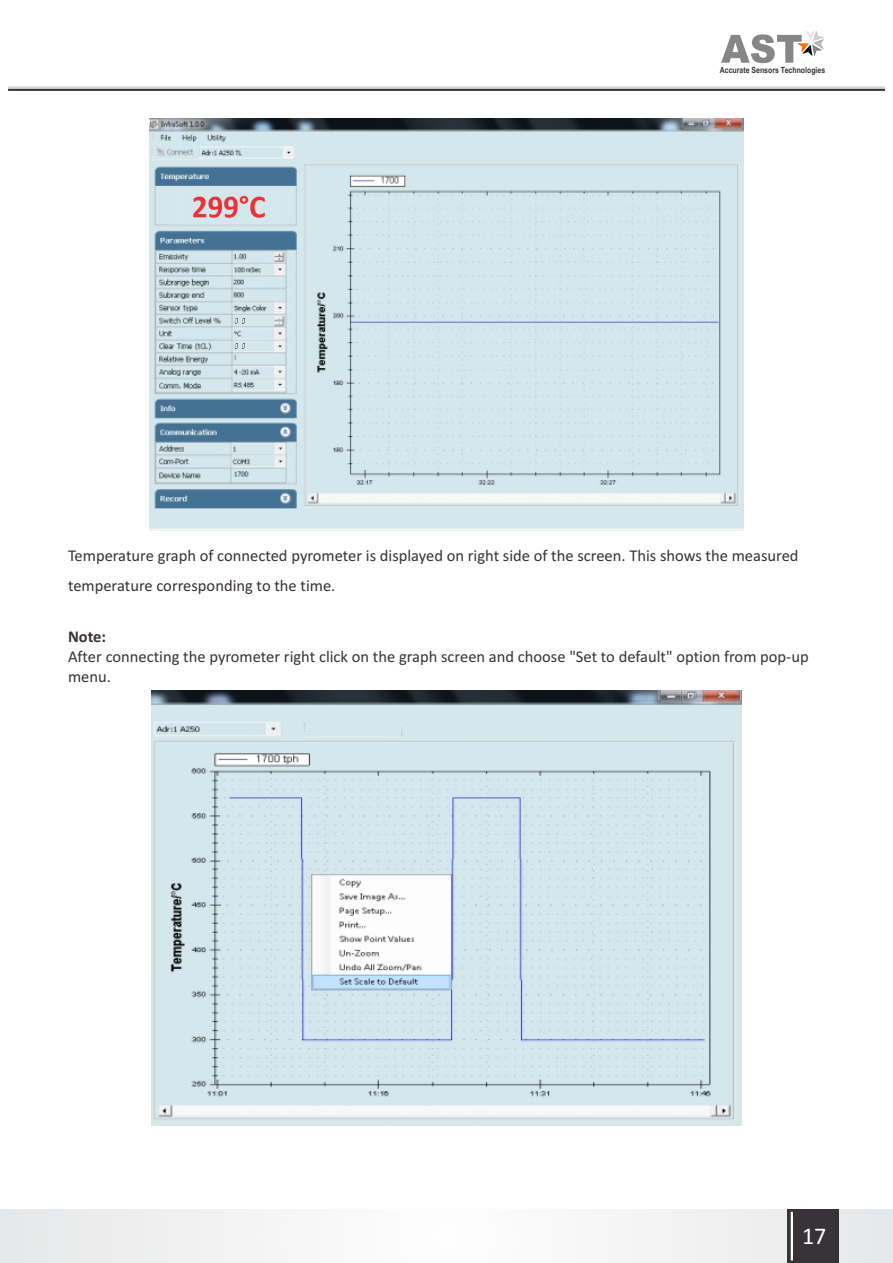
<style>
.page{position:relative;width:893px;height:1263px;background:#fff}
.page>*{position:absolute;margin:0;border:0;box-sizing:border-box;transform-origin:0 0}
.t1{font:24px "Calibri";color:#fff}
.t2{font:16.5px/20.1px "Calibri";color:#383336}
.t3{font:700 16.5px "Calibri";color:#383336}
.t4{font:700 8.55px "Arial Narrow";color:#383336}
</style>
<div class="page">
<hr style="left:8px;top:88px;width:877px;height:3px;background:#383336">
<hr style="left:8px;top:87px;width:877px;height:2px;background:#d1d4d6">
<svg style="left:721px;top:31px;width:103px;height:32px"></svg>
<div style="left:0;top:1209px;width:893px;height:54px;background:#f3f3f4"></div>
<div style="left:788px;top:1209px;width:51px;height:54px;background:#383336"></div>
<hr style="left:791px;top:1212px;width:2px;height:48px;background:#fff">
<img style="left:151px;top:691px;width:591px;height:434px">
<img style="left:150px;top:118px;width:593px;height:412px">
<svg style="left:174px;top:189px;width:109px;height:36px"></svg>
<img style="left:182px;top:192px;width:93px;height:30px">
<div style="left:234px;top:317px;width:16px;height:8px;background:#d4e8ed"></div>
<svg style="left:235px;top:318px;width:10px;height:5px"></svg>
<div style="left:234px;top:342px;width:30px;height:8px;background:#d4e8ed"></div>
<svg style="left:235px;top:343px;width:10px;height:5px"></svg>
<p class="t4" style="left:720px;top:66px;width:107px">Accurate Sensors Technologies</p>
<p class="t2" style="left:68px;top:542px;width:732px;line-height:30.2px">Temperature graph of connected pyrometer is displayed on right side of the screen. This shows the measured temperature corresponding to the time.</p>
<p class="t3" style="left:68px;top:630px;width:40px">Note:</p>
<p class="t2" style="left:68px;top:648px;width:742px">After connecting the pyrometer right click on the graph screen and choose "Set to default" option from pop-up menu.</p>
<h1 class="t1" style="left:802px;top:1226px;width:26px">17</h1>
</div>
